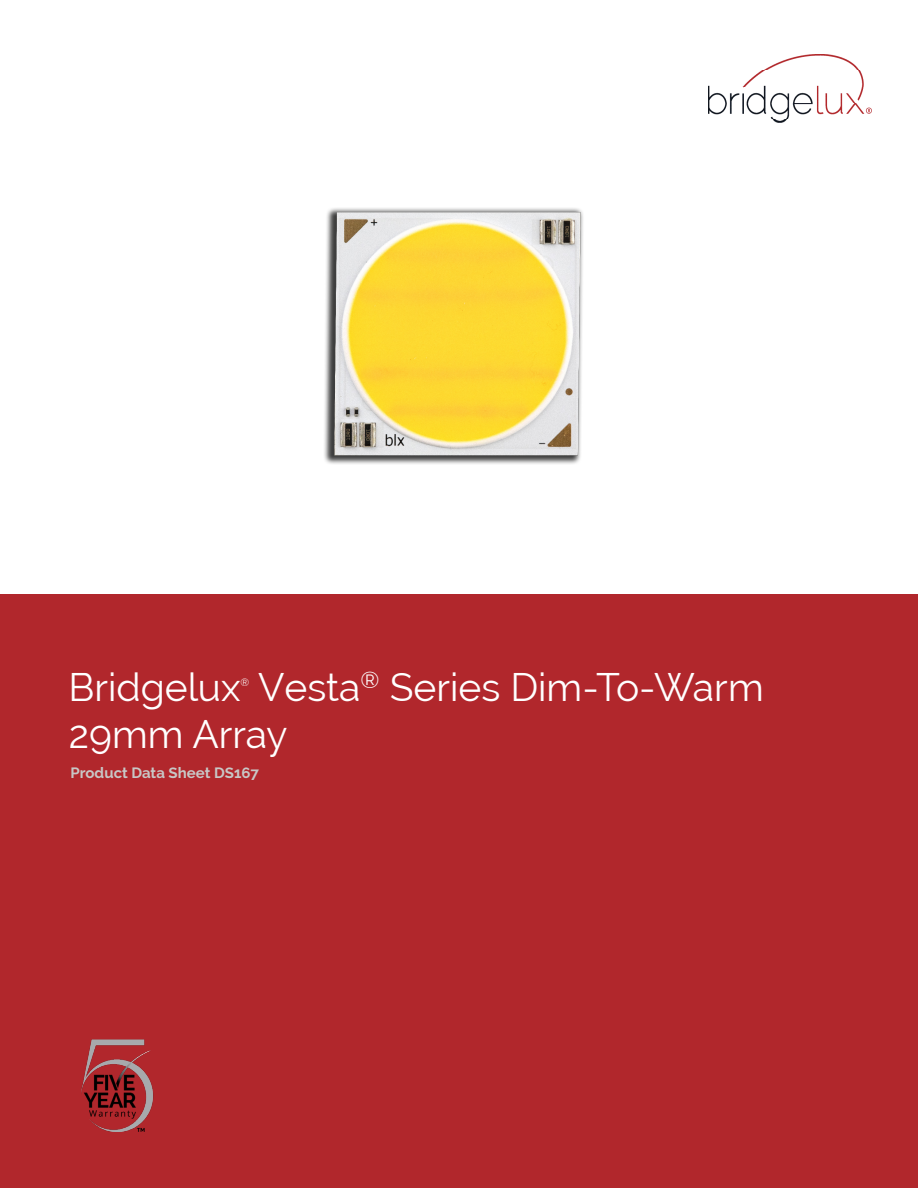
<style>
.page{position:relative;width:918px;height:1188px;background:#fff}
.page>*{position:absolute;margin:0;border:0;box-sizing:border-box;transform-origin:0 0}
.t1{font:39px "Raleway";color:#fff}
.t2{font:700 15px "Raleway";color:#c8c7c6}
.t3{font:10.5px "Raleway";color:#fff}
</style>
<div class="page">
<div style="left:0;top:594px;width:918px;height:594px;background:#b1272c"></div>
<img style="left:708px;top:55px;width:164px;height:67px">
<img style="left:324px;top:208px;width:259px;height:256px">
<img style="left:81px;top:1039px;width:73px;height:92px">
<img style="left:457px;top:336px;width:126px;height:128px">
<p class="t1" style="left:68px;top:665px;width:697px">Bridgelux Vesta<sup>®</sup> Series Dim-To-Warm</p>
<p class="t3" style="left:241px;top:676px;width:10px">®</p>
<p class="t1" style="left:68px;top:712px;width:221px">29mm Array</p>
<p class="t2" style="left:71px;top:764px;width:190px">Product Data Sheet DS167</p>
</div>
